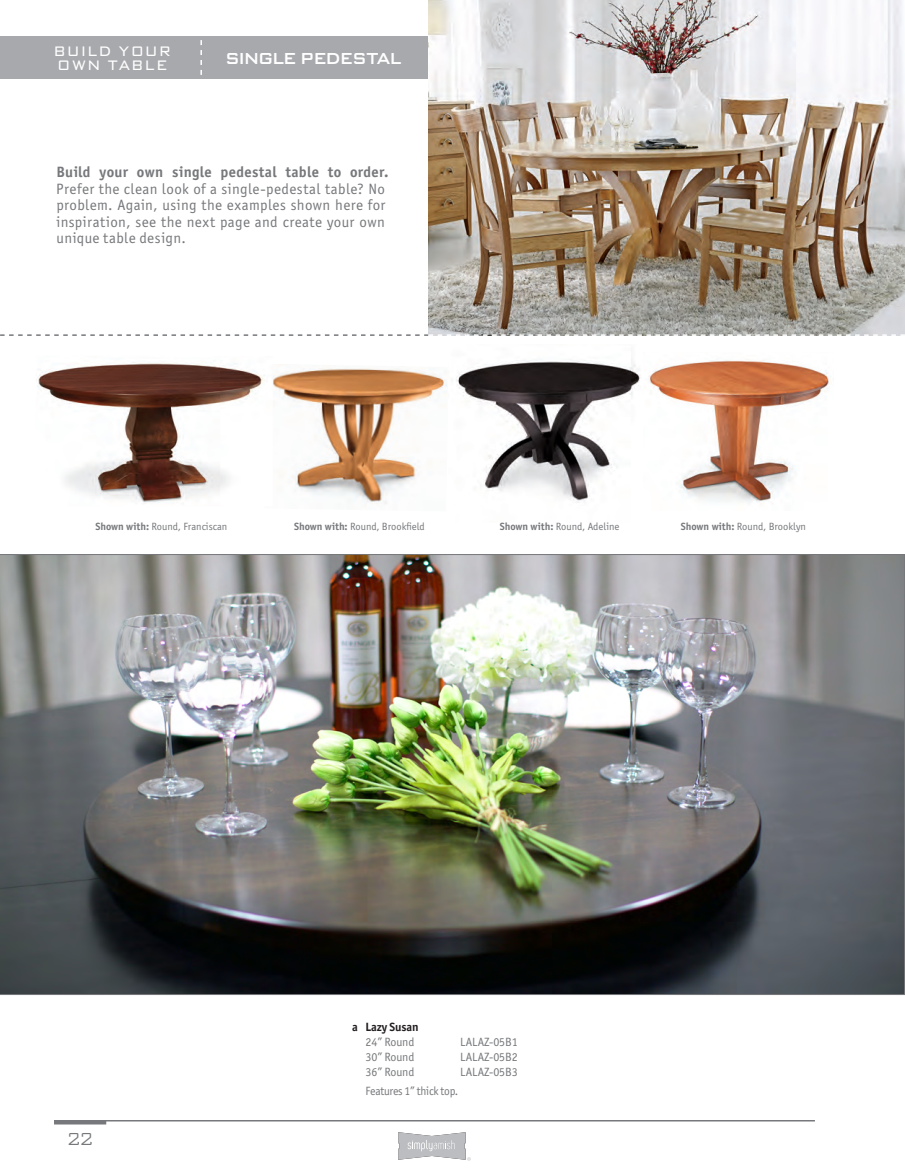
<style>
.page{position:relative;width:905px;height:1175px;background:#fff}
.page>*{position:absolute;margin:0;border:0;box-sizing:border-box;transform-origin:0 0}
.t1{font:300 18px "Bank Gothic EFOP";color:#76787b}
._1-Craftsman{font:500 16.5px "Bank Gothic EFOP";color:#fff}
._2-Sales_Lead_In_-_W{font:15px/16.5px "Officina Sans ITC Std";letter-spacing:.025em;color:#76787b}
._1-Craftsman-2{font:14.25px/14.5px "Bank Gothic EFOP";letter-spacing:.15em;color:#fff}
._8-SKU_Details_Gray{font:12px "Officina Sans ITC Std";letter-spacing:-.01em;color:#76787b}
._8-SKU_Details_Gray-2{font:12px "Officina Sans ITC Std";letter-spacing:-.01em;color:#76787b;scale:.96 1}
._7-SKU_Description_B{font:700 12px "Officina Sans ITC Std";letter-spacing:-.01em;color:#231f20}
.t2{font:10.5px "Officina Sans ITC Std";color:#76787b}
.s1{font-weight:700}
</style>
<div class="page">
<img style="left:273px;top:368px;width:174px;height:136px">
<img style="left:456px;top:360px;width:184px;height:143px">
<img style="left:37px;top:362px;width:228px;height:142px">
<img style="left:649px;top:360px;width:182px;height:143px">
<div style="left:0;top:36px;width:904px;height:43px;background:#a8a9ad"></div>
<svg style="left:200px;top:40px;width:2px;height:35px"></svg>
<img style="left:428px;top:0;width:476px;height:334px">
<svg style="left:0;top:334px;width:904px;height:2px"></svg>
<img style="left:0;top:554px;width:904px;height:440px">
<hr style="left:54px;top:1120px;width:760px;height:1px;background:#76787b">
<hr style="left:54px;top:1120px;width:52px;height:4px;background:#76787b">
<svg style="left:398px;top:1132px;width:73px;height:28px"></svg>
<p class="_1-Craftsman-2" style="left:54px;top:43px;width:118px">BUILD YOUR<br>OWN TABLE</p>
<p class="_1-Craftsman" style="left:226px;top:49px;width:176px">SINGLE PEDESTAL</p>
<p class="_2-Sales_Lead_In_-_W" style="left:56px;top:164px;width:334px"><span class="s1">Build your own single pedestal table to order.<br></span>Prefer the clean look of a single-pedestal table? No problem. Again, using the examples shown here for inspiration, see the next page and create your own unique table design.</p>
<p class="t2" style="left:95px;top:520px;width:133px"><span class="s1">Shown with:</span> Round, Franciscan</p>
<p class="t2" style="left:294px;top:520px;width:132px"><span class="s1">Shown with:</span> Round, Brookfield</p>
<p class="t2" style="left:499px;top:520px;width:121px"><span class="s1">Shown with:</span> Round, Adeline</p>
<p class="t2" style="left:680px;top:520px;width:127px"><span class="s1">Shown with:</span> Round, Brooklyn</p>
<p class="t1" style="left:67px;top:1129px;width:28px">22</p>
<p class="_7-SKU_Description_B" style="left:352px;top:1019px;width:68px">a Lazy Susan</p>
<p class="_8-SKU_Details_Gray" style="left:365px;top:1034px;width:50px">24” Round</p>
<p class="_8-SKU_Details_Gray" style="left:460px;top:1034px;width:59px">LALAZ-05B1</p>
<p class="_8-SKU_Details_Gray" style="left:365px;top:1049px;width:50px">30” Round</p>
<p class="_8-SKU_Details_Gray" style="left:460px;top:1049px;width:59px">LALAZ-05B2</p>
<p class="_8-SKU_Details_Gray" style="left:365px;top:1064px;width:50px">36” Round</p>
<p class="_8-SKU_Details_Gray" style="left:460px;top:1064px;width:59px">LALAZ-05B3</p>
<p class="_8-SKU_Details_Gray-2" style="left:365px;top:1084px;width:98px">Features 1” thick top.</p>
</div>
